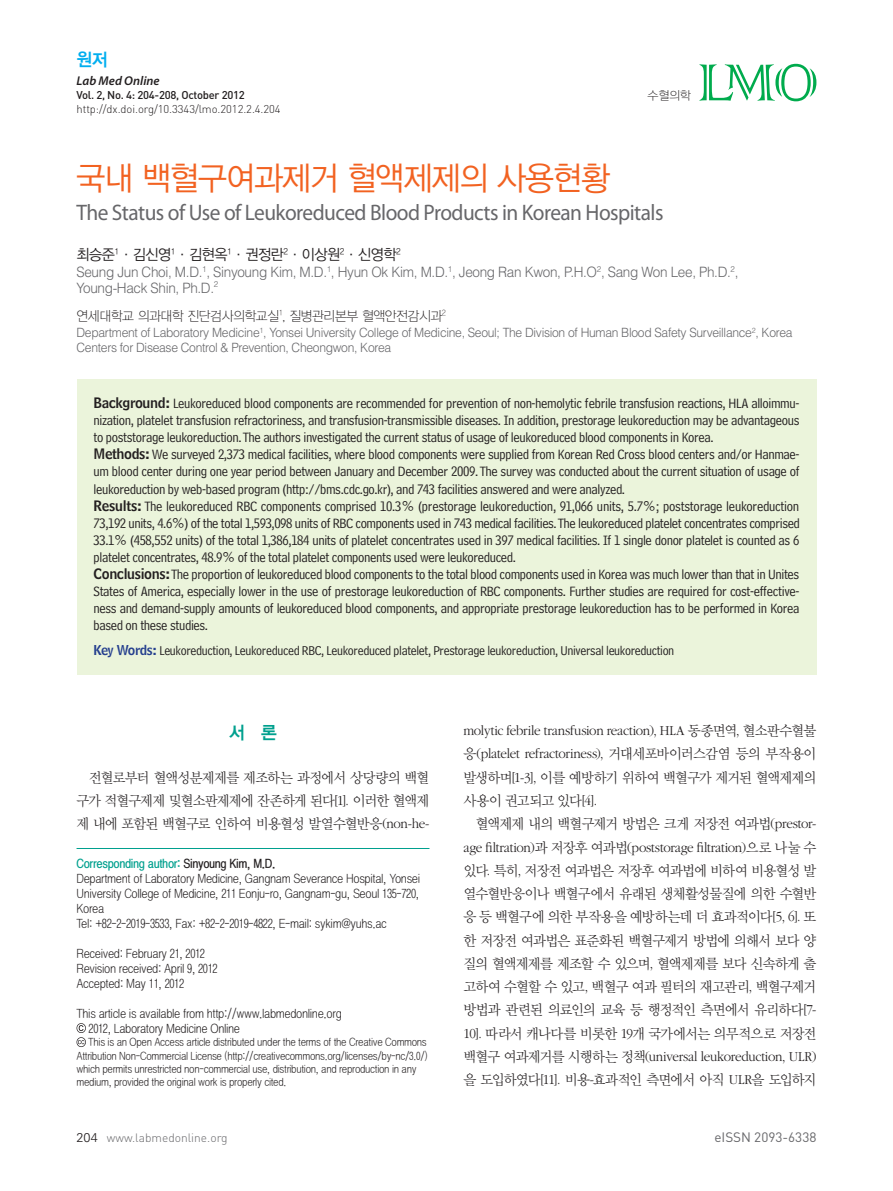
<style>
.page{position:relative;width:893px;height:1191px;background:#fff}
.page>*{position:absolute;margin:0;border:0;box-sizing:border-box;transform-origin:0 0}
.t1{font:33px "YDIYGO320";letter-spacing:-.03em;color:#f26221;scale:.95 1}
.t2{font:22.5px "Myriad Pro";letter-spacing:-.025em;color:#67676a;scale:.95 1}
.t3{font:18px "YDIYGO340";color:#00a08e;scale:.95 1}
.t4{font:18px "YDIYGO340";color:#00aeef;scale:.95 1}
.t5{font:15px "YDIYGO320";letter-spacing:-.03em;color:#231f20;scale:.95 1}
.t6{font:14.25px/17.1px "Bell Centennial Std Address";letter-spacing:-.025em;color:#231f20}
.t7{font:14.25px/23.2px "YDIY Mj O320";letter-spacing:-.055em;color:#231f20;text-align:justify;scale:.96 1}
.t8{font:300 14.25px/23.2px "ITC Garamond Std";letter-spacing:-.02em;color:#231f20;scale:.92 1}
.t9{font:300 14.25px/15.8px "Helvetica LT Std";letter-spacing:-.025em;color:#67676a;scale:.95 1}
.t10{font:13.5px "Bell Centennial Std Address";letter-spacing:-.025em;color:#231f20}
.t11{font:13.5px "YDIYGO310";letter-spacing:-.03em;color:#231f20;scale:.95 1}
.t12{font:13.5px "DIN Pro";color:#67676a}
.t13{font:300 12.75px/14px "Helvetica LT Std";letter-spacing:-.025em;color:#67676a;scale:.95 1}
.t14{font:italic 600 12.75px "Myriad Pro";color:#231f20}
.t15{font:12px/15px "YGO520";letter-spacing:-.03em;color:#231f20;scale:.95 1}
.t16{font:12px "YGO540";letter-spacing:-.03em;color:#00a08e;scale:.95 1}
.t17{font:300 12px "DIN Pro";color:#67676a}
.t18{font:12px "YDIYGO310";color:#231f20}
.t19{font:300 11.25px "DIN Pro";letter-spacing:-.005em;color:#231f20}
.t20{font:500 11.25px "DIN Pro";letter-spacing:-.025em;color:#231f20}
.t21{font:10.5px/13.2px "YGO520";letter-spacing:-.03em;color:#231f20;scale:.95 1}
.s1{font-family:"Bell Centennial Std Name Num"}
.s2{font-family:"Dotum"}
.s3{font-family:"Bell Centennial Std Name Num";color:#253f8e}
.s4{font-family:"ITC Garamond Std";font-weight:300}
.s5{color:#231f20}
.s6{font-family:"YDIY Mj O320";font-weight:400}
.s7{font-family:"Univers LT Std";font-size:12.75px;color:#231f20}
</style>
<div class="page">
<svg style="left:699px;top:64px;width:117px;height:37px"></svg>
<hr style="left:77px;top:848px;width:352px;height:1px;background:#00a08e">
<svg style="left:77px;top:1023px;width:9px;height:24px"></svg>
<div style="left:77px;top:379px;width:739px;height:295px;background:#ebf4db"></div>
<p class="t4" style="left:77px;top:50px;width:34px">원저</p>
<p class="t14" style="left:77px;top:73px;width:85px">Lab Med Online</p>
<p class="t20" style="left:77px;top:87px;width:170px">Vol. 2, No. 4: 204-208, October 2012</p>
<p class="t19" style="left:77px;top:101px;width:206px">http://dx.doi.org/10.3343/lmo.2012.2.4.204</p>
<p class="t18" style="left:648px;top:89px;width:45px">수혈의학</p>
<h1 class="t1" style="left:77px;top:160px;width:563px">국내 백혈구여과제거 혈액제제의 사용현황</h1>
<h2 class="t2" style="left:77px;top:199px;width:619px">The Status of Use of Leukoreduced Blood Products in Korean Hospitals</h2>
<p class="t5" style="left:77px;top:247px;width:343px">최승준<sup>1</sup>·김신영<sup>1</sup>·김현옥<sup>1</sup>·권정란<sup>2</sup>·이상원<sup>2</sup>·신영학<sup>2</sup></p>
<p class="t9" style="left:77px;top:264px;width:698px">Seung Jun Choi, M.D.<sup>1</sup>, Sinyoung Kim, M.D.<sup>1</sup>, Hyun Ok Kim, M.D.<sup>1</sup>, Jeong Ran Kwon, P.H.O<sup>2</sup>, Sang Won Lee, Ph.D.<sup>2</sup>,<br>Young-Hack Shin, Ph.D.<sup>2</sup></p>
<p class="t11" style="left:77px;top:309px;width:390px">연세대학교 의과대학 진단검사의학교실<sup>1</sup>, 질병관리본부 혈액안전감시과<sup>2</sup></p>
<p class="t13" style="left:77px;top:326px;width:755px">Department of Laboratory Medicine<sup>1</sup>, Yonsei University College of Medicine, Seoul; The Division of Human Blood Safety Surveillance<sup>2</sup>, Korea<br>Centers for Disease Control &amp; Prevention, Cheongwon, Korea</p>
<p class="t6" style="left:94px;top:395px;width:708px"><span class="s1">Background:</span> Leukoreduced blood components are recommended for prevention of non-hemolytic febrile transfusion reactions, HLA alloimmu&shy;nization, platelet transfusion refractoriness, and transfusion-transmissible diseases. In addition, prestorage leukoreduction may be advantageous to poststorage leukoreduction. The authors investigated the current status of usage of leukoreduced blood components in Korea.<br><span class="s1">Methods:</span> We surveyed 2,373 medical facilities, where blood components were supplied from Korean Red Cross blood centers and/or Hanmae&shy;um blood center during one year period between January and December 2009. The survey was conducted about the current situation of usage of leukoreduction by web-based program (http://bms.cdc.go.kr), and 743 facilities answered and were analyzed.<br><span class="s1">Results:</span> The leukoreduced RBC components comprised 10.3<span class="s2">%</span> (prestorage leukoreduction, 91,066 units, 5.7<span class="s2">%</span>; poststorage leukoreduction 73,192 units, 4.6<span class="s2">%</span>) of the total 1,593,098 units of RBC components used in 743 medical facilities. The leukoreduced platelet concentrates comprised 33.1<span class="s2">%</span> (458,552 units) of the total 1,386,184 units of platelet concentrates used in 397 medical facilities. If 1 single donor platelet is counted as 6 platelet concentrates, 48.9<span class="s2">%</span> of the total platelet components used were leukoreduced.<br><span class="s1">Conclusions:</span> The proportion of leukoreduced blood components to the total blood components used in Korea was much lower than that in Unites States of America, especially lower in the use of prestorage leukoreduction of RBC components. Further studies are required for cost-effective&shy;ness and demand-supply amounts of leukoreduced blood components, and appropriate prestorage leukoreduction has to be performed in Korea based on these studies.</p>
<p class="t10" style="left:94px;top:643px;width:582px"><span class="s3">Key Words:</span> Leukoreduction, Leukoreduced RBC, Leukoreduced platelet, Prestorage leukoreduction, Universal leukoreduction</p>
<p class="t3" style="left:229px;top:722px;width:52px">서 론</p>
<p class="t7" style="left:77px;top:766px;width:369px;text-indent:12px">전혈로부터 혈액성분제제를 제조하는 과정에서 상당량의 백혈 구가 적혈구제제 및혈소판제제에 잔존하게 된다<span class="s4">[1].</span> 이러한 혈액제 제 내에 포함된 백혈구로 인하여 비용혈성 발열수혈반응<span class="s4">(non-he-</span></p>
<p class="t16" style="left:77px;top:857px;width:211px">Corresponding author: <span class="s5">Sinyoung Kim, M.D.</span></p>
<p class="t15" style="left:77px;top:871px;width:363px">Department of Laboratory Medicine, Gangnam Severance Hospital, Yonsei University College of Medicine, 211 Eonju-ro, Gangnam-gu, Seoul 135-720, Korea<br>Tel: +82-2-2019-3533, Fax: +82-2-2019-4822, E-mail: sykim@yuhs.ac</p>
<p class="t15" style="left:77px;top:946px;width:150px">Received: February 21, 2012<br>Revision received: April 9, 2012<br>Accepted: May 11, 2012</p>
<p class="t15" style="left:89px;top:1006px;width:268px;text-indent:-12px">This article is available from http://www.labmedonline.org<br>2012, Laboratory Medicine Online</p>
<p class="t21" style="left:77px;top:1036px;width:371px;text-indent:12px">This is an Open Access article distributed under the terms of the Creative Commons Attribution Non-Commercial License (http://creativecommons.org/licenses/by-nc/3.0/) which permits unrestricted non-commercial use, distribution, and reproduction in any medium, provided the original work is properly cited.</p>
<p class="t8" style="left:463px;top:719px;width:385px">molytic febrile transfusion reaction), HLA <span class="s6">동종면역</span>, <span class="s6">혈소판수혈불 응</span>(platelet refractoriness), <span class="s6">거대세포바이러스감염 등의 부작용이</span></p>
<p class="t7" style="left:463px;top:766px;width:369px">발생하며<span class="s4">[1-3],</span> 이를 예방하기 위하여 백혈구가 제거된 혈액제제의 사용이 권고되고 있다<span class="s4">[4].</span></p>
<p class="t7" style="left:476px;top:812px;width:356px">혈액제제 내의 백혈구제거 방법은 크게 저장전 여과법<span class="s4">(prestor-</span></p>
<p class="t8" style="left:463px;top:835px;width:385px">age filtration)<span class="s6">과 저장후 여과법</span>(poststorage filtration)<span class="s6">으로 나눌 수</span></p>
<p class="t7" style="left:463px;top:859px;width:369px">있다<span class="s4">.</span> 특히<span class="s4">,</span> 저장전 여과법은 저장후 여과법에 비하여 비용혈성 발 열수혈반응이나 백혈구에서 유래된 생체활성물질에 의한 수혈반 응 등 백혈구에 의한 부작용을 예방하는데 더 효과적이다<span class="s4">[5, 6].</span> 또 한 저장전 여과법은 표준화된 백혈구제거 방법에 의해서 보다 양 질의 혈액제제를 제조할 수 있으며<span class="s4">,</span> 혈액제제를 보다 신속하게 출 고하여 수혈할 수 있고<span class="s4">,</span> 백혈구 여과 필터의 재고관리<span class="s4">,</span> 백혈구제거 방법과 관련된 의료인의 교육 등 행정적인 측면에서 유리하다<span class="s4">[7- 10].</span> 따라서 캐나다를 비롯한 <span class="s4">19</span>개 국가에서는 의무적으로 저장전</p>
<p class="t8" style="left:463px;top:1045px;width:385px"><span class="s6">백혈구 여과제거를 시행하는 정책</span>(universal leukoreduction, ULR)</p>
<p class="t7" style="left:463px;top:1068px;width:369px">을 도입하였다<span class="s4">[11].</span> 비용<span class="s4">-</span>효과적인 측면에서 아직 <span class="s4">ULR</span>을 도입하지</p>
<p class="t17" style="left:77px;top:1129px;width:153px"><span class="s7">204</span> www.labmedonline.org</p>
<p class="t12" style="left:714px;top:1128px;width:103px">eISSN 2093-6338</p>
</div>
